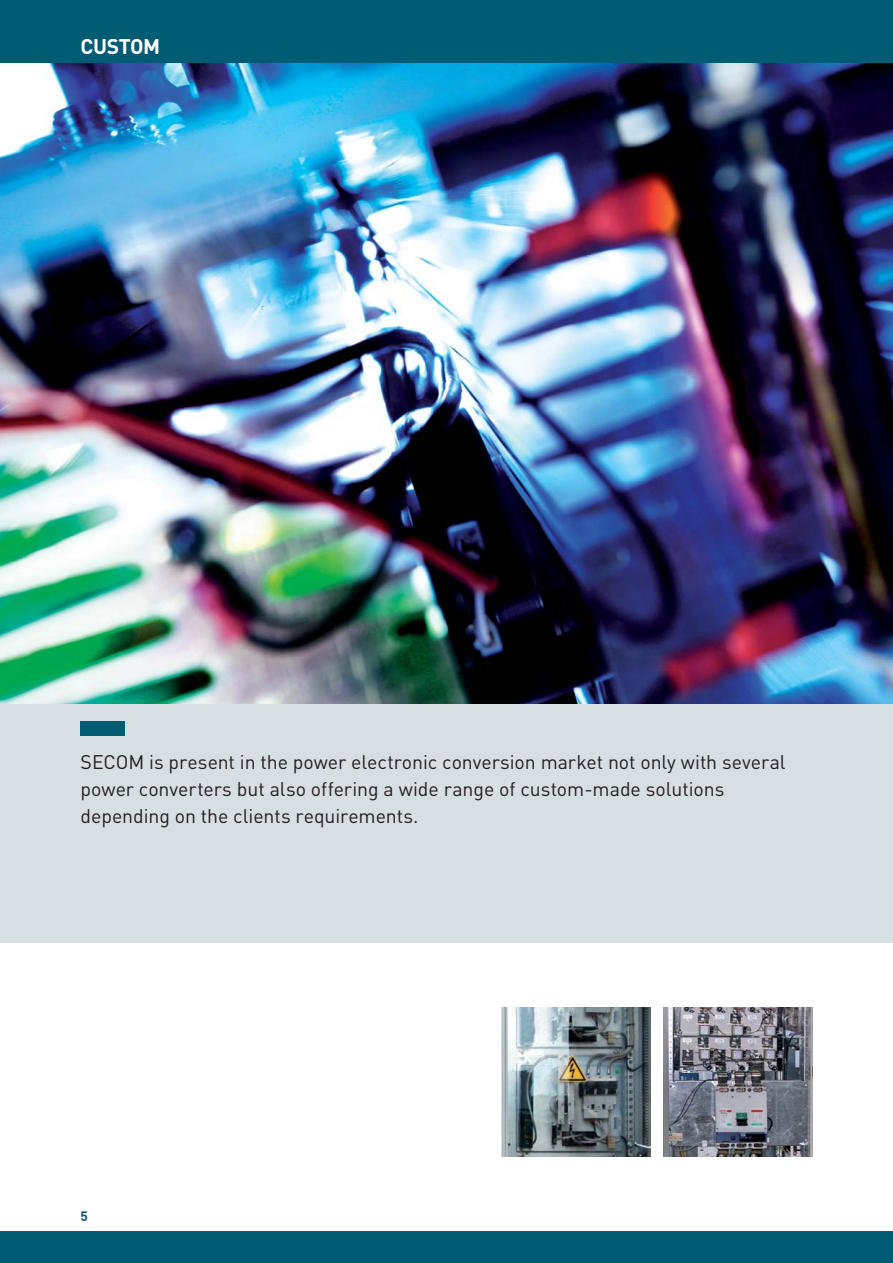
<style>
.page{position:relative;width:893px;height:1263px;background:#fff}
.page>*{position:absolute;margin:0;border:0;box-sizing:border-box;transform-origin:0 0}
.t1{font:700 21px "DIN";letter-spacing:-.02em;color:#fff}
.t2{font:19.5px/27px "DIN";color:#231f20}
.t3{font:700 13.5px "DIN";color:#005c73}
</style>
<div class="page">
<div style="left:0;top:0;width:892px;height:64px;background:#005c73"></div>
<div style="left:0;top:1231px;width:892px;height:32px;background:#005c73"></div>
<div style="left:0;top:696px;width:892px;height:247px;background:#d8dfe3"></div>
<div style="left:81px;top:721px;width:44px;height:15px;background:#005c73"></div>
<img style="left:502px;top:1007px;width:148px;height:149px">
<img style="left:663px;top:1007px;width:149px;height:149px">
<img style="left:0;top:64px;width:892px;height:640px">
<p class="t1" style="left:81px;top:39px;width:81px">CUSTOM</p>
<p class="t2" style="left:81px;top:750px;width:706px">SECOM is present in the power electronic conversion market not only with several power converters but also offering a wide range of custom-made solutions depending on the clients requirements.</p>
<p class="t3" style="left:81px;top:1211px;width:9px">5</p>
</div>
